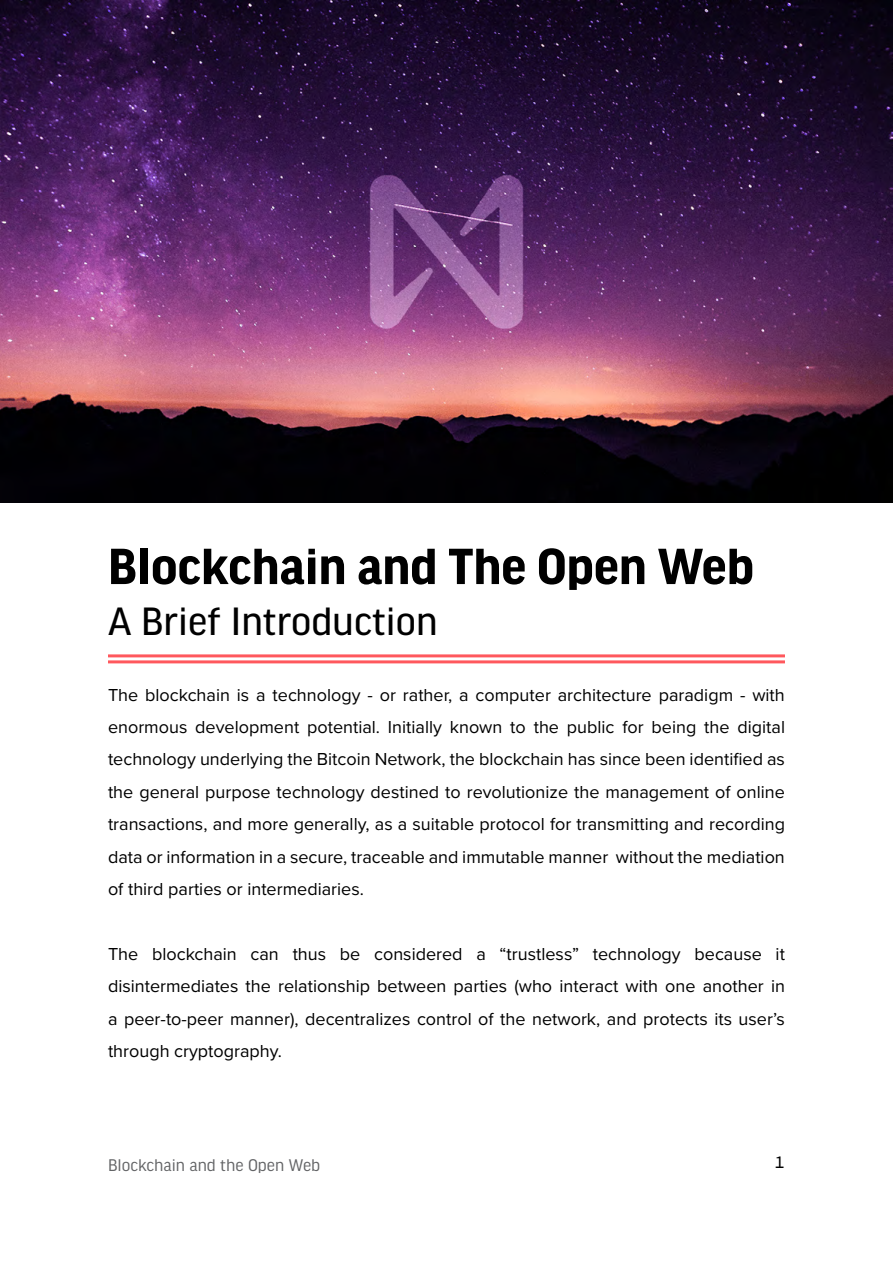
<style>
.page{position:relative;width:893px;height:1263px;background:#fff}
.page>*{position:absolute;margin:0;border:0;box-sizing:border-box;transform-origin:0 0}
.t1{font:700 54px "Good Headline Pro";color:#000}
.t2{font:42px "Good Headline Pro News";color:#000}
.t3{font:18px/32.4px "Proxima Nova";color:#000;text-align:justify}
.t4{font:18px "Good Headline Pro";color:#636466}
.t5{font:18px "Source Code Pro";color:#000}
</style>
<div class="page">
<hr style="left:108px;top:654px;width:677px;height:3px;background:#ff585d">
<hr style="left:108px;top:660px;width:677px;height:3px;background:#ff585d">
<img style="left:0;top:0;width:893px;height:502px">
<h1 class="t1" style="left:108px;top:541px;width:648px">Blockchain and The Open Web</h1>
<h2 class="t2" style="left:108px;top:601px;width:331px">A Brief Introduction</h2>
<p class="t3" style="left:108px;top:677px;width:678px">The blockchain is a technology - or rather, a computer architecture paradigm - with enormous development potential. Initially known to the public for being the digital technology underlying the Bitcoin Network, the blockchain has since been identified as the general purpose technology destined to revolutionize the management of online transactions, and more generally, as a suitable protocol for transmitting and recording data or information in a secure, traceable and immutable manner without the mediation of third parties or intermediaries.</p>
<p class="t3" style="left:108px;top:937px;width:678px">The blockchain can thus be considered a “trustless” technology because it disintermediates the relationship between parties (who interact with one another in a peer-to-peer manner), decentralizes control of the network, and protects its user’s through cryptography.</p>
<p class="t4" style="left:108px;top:1156px;width:214px">Blockchain and the Open Web</p>
<p class="t5" style="left:774px;top:1151px;width:12px">1</p>
</div>
